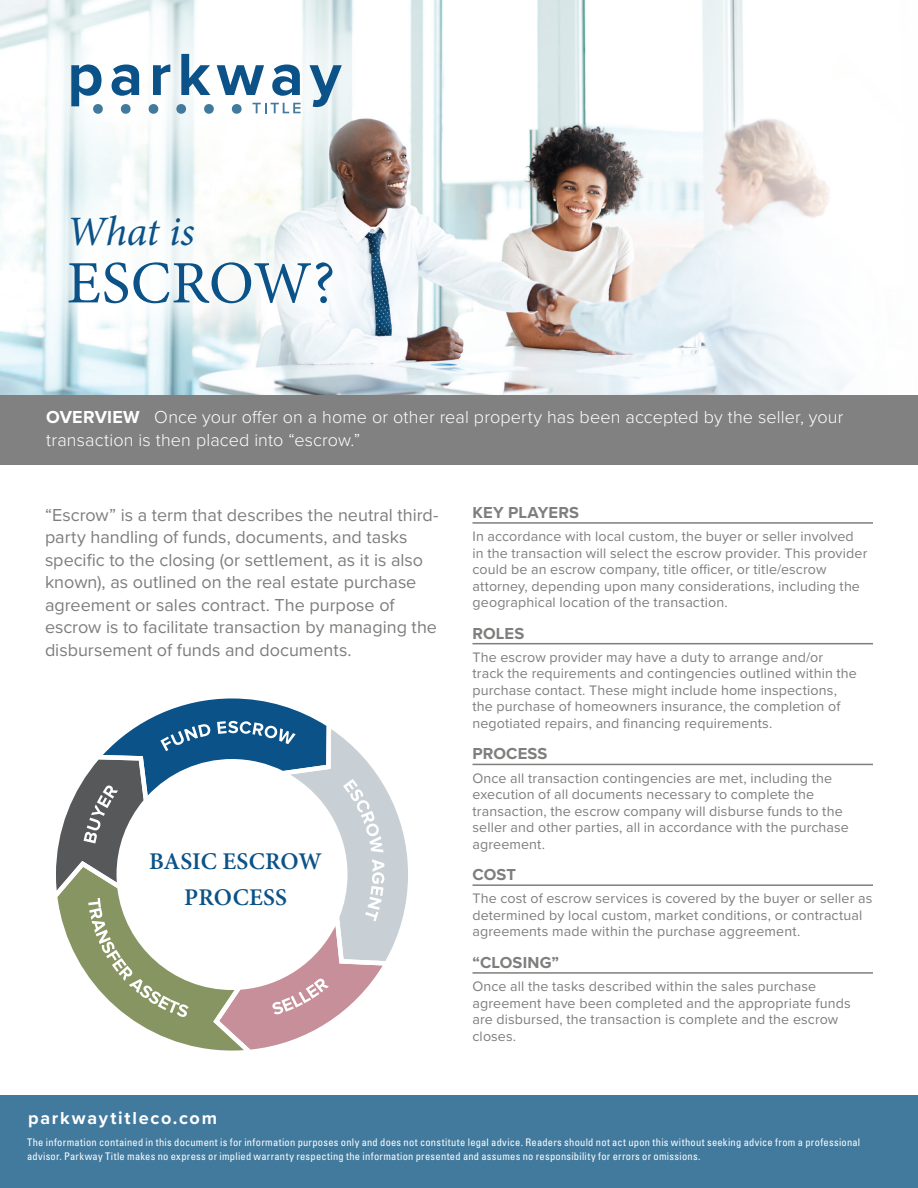
<style>
.page{position:relative;width:918px;height:1188px;background:#fff}
.page>*{position:absolute;margin:0;border:0;box-sizing:border-box;transform-origin:0 0}
.t1{font:60.15px "Minion Pro";letter-spacing:.01em;color:#0a5288}
.t2{font:italic 41.85px "Minion Pro";letter-spacing:-.01em;color:#0a5288}
.t3{font:600 24px/36px "Minion Pro";letter-spacing:.005em;color:#0a5288;text-align:center}
.t4{font:18px/22.5px "Proxima Nova";color:#7e7e7d}
.t5{font:300 18px/22.5px "Proxima Nova";letter-spacing:.005em;color:#fff}
.t6{font:700 18px "Proxima Nova";letter-spacing:.095em;color:#fff}
.t7{font:700 16.5px "Proxima Nova";letter-spacing:.01em;color:#7e7e7d}
.t8{font:14.25px/16.5px "Proxima Nova";letter-spacing:.01em;color:#7e7e7d}
.t9{font:condensed 10.5px/13.5px "Univers";letter-spacing:.025em;color:#fff}
.s1{font-weight:700}
</style>
<div class="page">
<img style="left:0;top:0;width:848px;height:395px">
<div style="left:0;top:1095px;width:918px;height:93px;background:#427a9e"></div>
<hr style="left:472px;top:522px;width:401px;height:2px;background:#7e7e7d">
<hr style="left:472px;top:643px;width:401px;height:1px;background:#7e7e7d">
<hr style="left:472px;top:764px;width:401px;height:1px;background:#7e7e7d">
<hr style="left:472px;top:884px;width:401px;height:2px;background:#7e7e7d">
<hr style="left:472px;top:972px;width:401px;height:2px;background:#7e7e7d">
<div style="left:19px;top:166px;width:363px;height:187px;background:#fff;opacity:.82"></div>
<div style="left:0;top:395px;width:918px;height:70px;background:#808180"></div>
<div style="left:0;top:0;width:442px;height:216px;background:#fff;opacity:.75"></div>
<svg style="left:112px;top:65px;width:27px;height:31px"></svg>
<svg style="left:153px;top:65px;width:17px;height:30px"></svg>
<svg style="left:181px;top:54px;width:29px;height:41px"></svg>
<svg style="left:217px;top:65px;width:47px;height:30px"></svg>
<svg style="left:272px;top:65px;width:28px;height:31px"></svg>
<svg style="left:309px;top:65px;width:33px;height:42px"></svg>
<svg style="left:252px;top:103px;width:49px;height:10px"></svg>
<svg style="left:71px;top:65px;width:32px;height:49px"></svg>
<svg style="left:120px;top:104px;width:11px;height:10px"></svg>
<svg style="left:148px;top:104px;width:11px;height:10px"></svg>
<svg style="left:176px;top:104px;width:11px;height:10px"></svg>
<svg style="left:204px;top:104px;width:10px;height:10px"></svg>
<svg style="left:231px;top:104px;width:11px;height:10px"></svg>
<svg style="left:56px;top:698px;width:352px;height:353px"></svg>
<h2 class="t2" style="left:67px;top:203px;width:130px">What is</h2>
<h1 class="t1" style="left:67px;top:243px;width:270px">ESCROW?</h1>
<p class="t5" style="left:46px;top:405px;width:799px"><span class="s1">OVERVIEW</span> Once your offer on a home or other real property has been accepted by the seller, your transaction is then placed into “escrow.”</p>
<p class="t4" style="left:45px;top:503px;width:395px">“Escrow” is a term that describes the neutral third&shy;party handling of funds, documents, and tasks specific to the closing (or settlement, as it is also known), as outlined on the real estate purchase agreement or sales contract. The purpose of escrow is to facilitate transaction by managing the disbursement of funds and documents.</p>
<h3 class="t3" style="left:149px;top:843px;width:174px">BASIC ESCROW<br>PROCESS</h3>
<p class="t6" style="left:28px;top:1105px;width:190px">parkwaytitleco.com</p>
<p class="t7" style="left:472px;top:500px;width:108px">KEY PLAYERS</p>
<p class="t8" style="left:472px;top:527px;width:396px">In accordance with local custom, the buyer or seller involved in the transaction will select the escrow provider. This provider could be an escrow company, title officer, or title/escrow attorney, depending upon many considerations, including the geographical location of the transaction.</p>
<p class="t7" style="left:472px;top:621px;width:53px">ROLES</p>
<p class="t8" style="left:472px;top:648px;width:386px">The escrow provider may have a duty to arrange and/or track the requirements and contingencies outlined within the purchase contact. These might include home inspections, the purchase of homeowners insurance, the completion of negotiated repairs, and financing requirements.</p>
<p class="t7" style="left:472px;top:742px;width:77px">PROCESS</p>
<p class="t8" style="left:472px;top:769px;width:378px">Once all transaction contingencies are met, including the execution of all documents necessary to complete the transaction, the escrow company will disburse funds to the seller and other parties, all in accordance with the purchase agreement.</p>
<p class="t7" style="left:472px;top:862px;width:45px">COST</p>
<p class="t8" style="left:472px;top:890px;width:401px">The cost of escrow services is covered by the buyer or seller as determined by local custom, market conditions, or contractual agreements made within the purchase aggreement.</p>
<p class="t7" style="left:472px;top:950px;width:88px">“CLOSING”</p>
<p class="t8" style="left:472px;top:977px;width:380px">Once all the tasks described within the sales purchase agreement have been completed and the appropriate funds are disbursed, the transaction is complete and the escrow closes.</p>
<p class="t9" style="left:27px;top:1136px;width:835px">The information contained in this document is for information purposes only and does not constitute legal advice. Readers should not act upon this without seeking advice from a professional advisor. Parkway Title makes no express or implied warranty respecting the information presented and assumes no responsibility for errors or omissions.</p>
</div>
